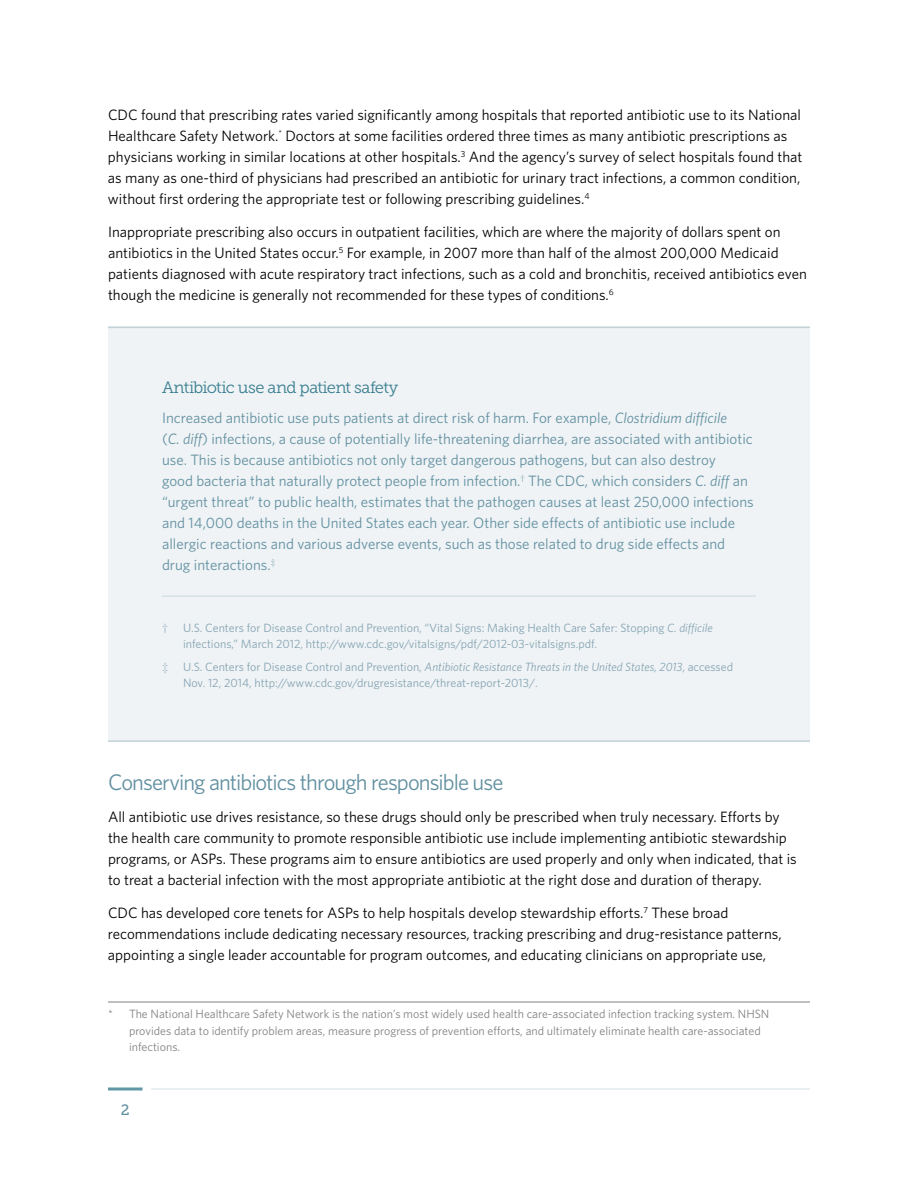
<style>
.page{position:relative;width:918px;height:1188px;background:#fff}
.page>*{position:absolute;margin:0;border:0;box-sizing:border-box;transform-origin:0 0}
.t1{font:22.5px "Whitney";letter-spacing:-.045em;color:#6290a1}
.t2{font:16.5px "Museo Slab 300";letter-spacing:-.04em;color:#387e90}
.t3{font:15px/21px "Whitney";color:#000}
.t4{font:15px/21px "Whitney";color:#6290a1}
.t5{font:15px "Museo Slab 500";color:#6290a1}
.t6{font:12px/16.5px "Whitney";color:#85a4b3}
.t7{font:12px/16.5px "Whitney";color:#808285}
.s1{font-style:italic}
</style>
<div class="page">
<hr style="left:151px;top:1088px;width:659px;height:2px;background:#387e90">
<hr style="left:108px;top:1088px;width:34px;height:2px;background:#387e90">
<hr style="left:108px;top:1002px;width:702px;height:1px;background:#808285">
<div style="left:108px;top:327px;width:702px;height:415px;background:#eff3f5"></div>
<hr style="left:108px;top:327px;width:702px;height:1px;background:#97b0bd">
<hr style="left:108px;top:740px;width:702px;height:2px;background:#97b0bd">
<hr style="left:162px;top:595px;width:594px;height:2px;background:#387e90">
<p class="t3" style="left:108px;top:104px;width:696px">CDC found that prescribing rates varied significantly among hospitals that reported antibiotic use to its National Healthcare Safety Network.<sup>*</sup> Doctors at some facilities ordered three times as many antibiotic prescriptions as physicians working in similar locations at other hospitals.<sup>3</sup> And the agency’s survey of select hospitals found that as many as one-third of physicians had prescribed an antibiotic for urinary tract infections, a common condition, without first ordering the appropriate test or following prescribing guidelines.<sup>4</sup></p>
<p class="t3" style="left:108px;top:221px;width:700px">Inappropriate prescribing also occurs in outpatient facilities, which are where the majority of dollars spent on antibiotics in the United States occur.<sup>5</sup> For example, in 2007 more than half of the almost 200,000 Medicaid patients diagnosed with acute respiratory tract infections, such as a cold and bronchitis, received antibiotics even though the medicine is generally not recommended for these types of conditions.<sup>6</sup></p>
<p class="t2" style="left:162px;top:379px;width:238px">Antibiotic use and patient safety</p>
<p class="t4" style="left:162px;top:407px;width:593px">Increased antibiotic use puts patients at direct risk of harm. For example, <span class="s1">Clostridium difficile<br></span>(<span class="s1">C. diff</span>) infections, a cause of potentially life-threatening diarrhea, are associated with antibiotic use. This is because antibiotics not only target dangerous pathogens, but can also destroy<br>good bacteria that naturally protect people from infection.<sup>†</sup> The CDC, which considers <span class="s1">C. diff</span> an “urgent threat” to public health, estimates that the pathogen causes at least 250,000 infections and 14,000 deaths in the United States each year. Other side effects of antibiotic use include allergic reactions and various adverse events, such as those related to drug side effects and drug interactions.<sup>‡</sup></p>
<p class="t6" style="left:162px;top:619px;width:7px">†</p>
<p class="t6" style="left:183px;top:619px;width:531px">U.S. Centers for Disease Control and Prevention, “Vital Signs: Making Health Care Safer: Stopping <span class="s1">C. difficile </span>infections,” March 2012, http://www.cdc.gov/vitalsigns/pdf/2012-03-vitalsigns.pdf.</p>
<p class="t6" style="left:183px;top:658px;width:552px;text-indent:-21px">‡ U.S. Centers for Disease Control and Prevention, <span class="s1">Antibiotic Resistance Threats in the United States, 2013</span>, accessed<br>Nov. 12, 2014, http://www.cdc.gov/drugresistance/threat-report-2013/.</p>
<h1 class="t1" style="left:108px;top:768px;width:397px">Conserving antibiotics through responsible use</h1>
<p class="t3" style="left:108px;top:806px;width:690px">All antibiotic use drives resistance, so these drugs should only be prescribed when truly necessary. Efforts by the health care community to promote responsible antibiotic use include implementing antibiotic stewardship programs, or ASPs. These programs aim to ensure antibiotics are used properly and only when indicated, that is to treat a bacterial infection with the most appropriate antibiotic at the right dose and duration of therapy.</p>
<p class="t3" style="left:108px;top:902px;width:675px">CDC has developed core tenets for ASPs to help hospitals develop stewardship efforts.<sup>7</sup> These broad recommendations include dedicating necessary resources, tracking prescribing and drug-resistance patterns, appointing a single leader accountable for program outcomes, and educating clinicians on appropriate use,</p>
<p class="t7" style="left:129px;top:1006px;width:642px;text-indent:-21px">* The National Healthcare Safety Network is the nation’s most widely used health care-associated infection tracking system. NHSN provides data to identify problem areas, measure progress of prevention efforts, and ultimately eliminate health care-associated infections.</p>
<p class="t5" style="left:121px;top:1101px;width:10px">2</p>
</div>
